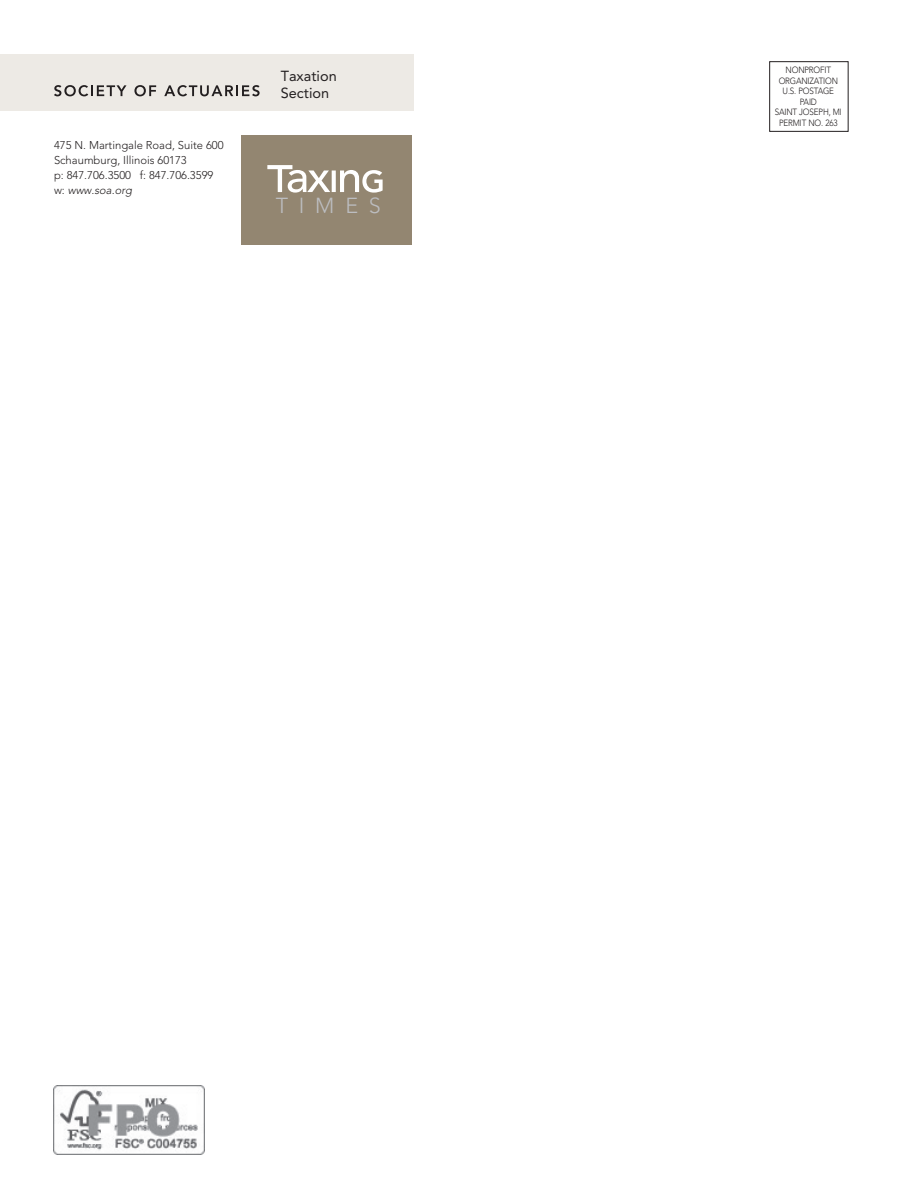
<style>
.page{position:relative;width:918px;height:1188px;background:#fff}
.page>*{position:absolute;margin:0;border:0;box-sizing:border-box;transform-origin:0 0}
.t1{font:300 21.6px "Avenir LT Std";letter-spacing:.5em;color:#bcbdc0}
.t2{font:14.55px/16.5px "Avenir LT Std";color:#231f20}
.t3{font:300 11.25px/15px "Avenir LT Std";color:#231f20}
.t4{font:300 9px/10.5px "Avenir LT Std";letter-spacing:-.02em;color:#231f20;text-align:center;scale:.9 1}
.s1{font-style:italic}
</style>
<div class="page">
<div style="left:0;top:54px;width:414px;height:57px;background:#edeae5"></div>
<div style="left:769px;top:61px;width:79px;height:71px;border:1px solid #231f20"></div>
<div style="left:241px;top:135px;width:171px;height:109px;background:#938671"></div>
<svg style="left:267px;top:165px;width:116px;height:28px"></svg>
<svg style="left:54px;top:85px;width:73px;height:11px"></svg>
<svg style="left:134px;top:85px;width:22px;height:11px"></svg>
<svg style="left:164px;top:85px;width:96px;height:11px"></svg>
<img style="left:54px;top:1085px;width:150px;height:69px">
<p class="t3" style="left:54px;top:138px;width:171px">475 N. Martingale Road, Suite 600<br>Schaumburg, Illinois 60173<br>p: 847.706.3500 f: 847.706.3599 w: <span class="s1">www.soa.org</span></p>
<p class="t2" style="left:281px;top:68px;width:57px">Taxation<br>Section</p>
<h1 class="t1" style="left:276px;top:193px;width:107px">TIMES</h1>
<p class="t4" style="left:775px;top:65px;width:76px">NONPROFIT<br>ORGANIZATION<br>U.S. POSTAGE<br>PAID<br>SAINT JOSEPH, MI<br>PERMIT NO. 263</p>
</div>
